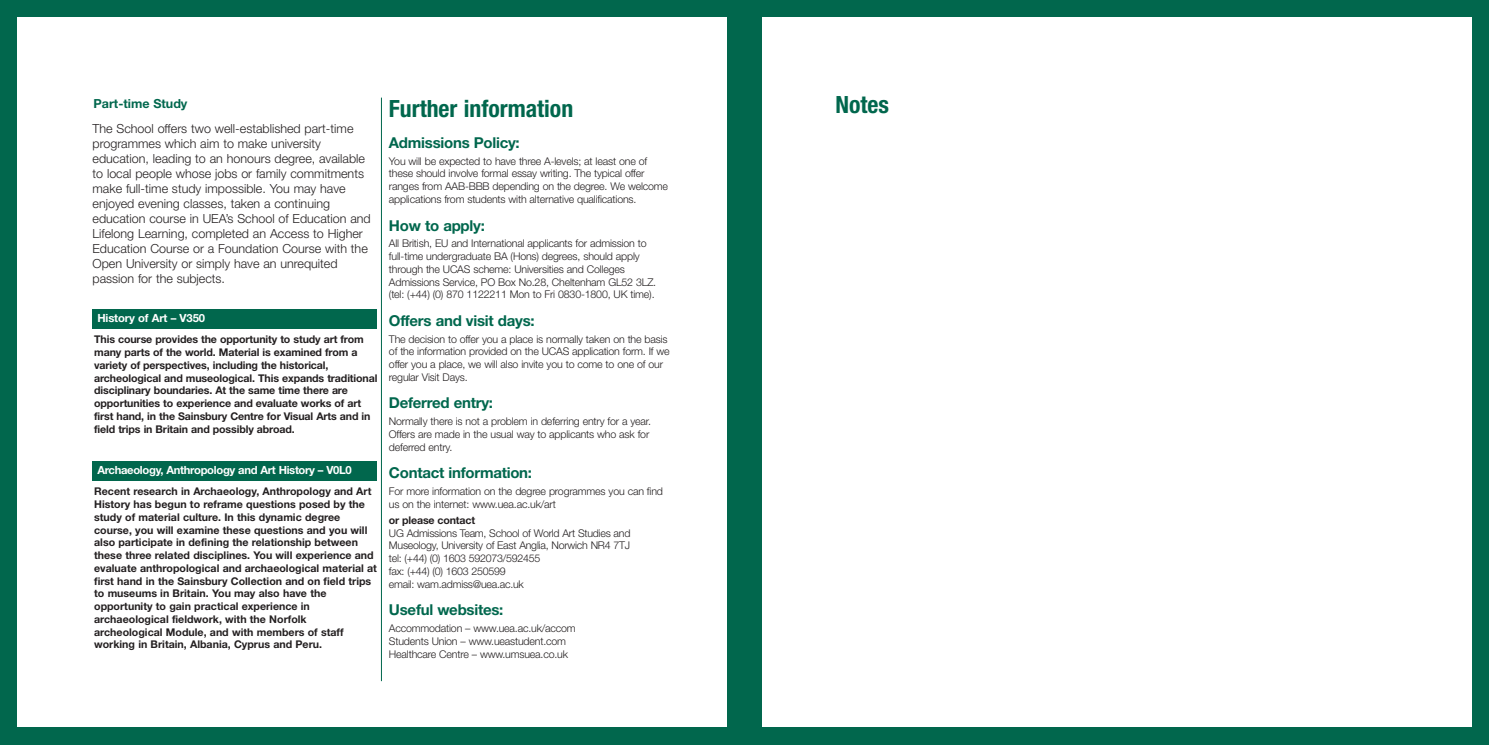
<style>
.page{position:relative;width:1489px;height:745px;background:#fff}
.page>*{position:absolute;margin:0;border:0;box-sizing:border-box;transform-origin:0 0}
.t1{font:700 condensed 23.75px "Helvetica Neue";color:#01674d}
.t2{font:700 15px "Helvetica Neue";letter-spacing:-.015em;color:#01674d}
.t3{font:300 12.5px/15px "Helvetica Neue";color:#231f20}
.t4{font:700 12.5px "Helvetica Neue";color:#01674d}
.t5{font:700 11.25px "Helvetica Neue";letter-spacing:-.03em;color:#fff}
.t6{font:700 11.25px "Helvetica Neue";letter-spacing:-.01em;color:#fff}
.t7{font:300 10.62px/12.8px "Helvetica Neue";letter-spacing:-.015em;color:#231f20}
.t8{font:700 10.62px/12.8px "Helvetica Neue";color:#231f20}
</style>
<div class="page">
<div style="left:0;top:0;width:1488px;height:744px;background:#01674d"></div>
<div style="left:18px;top:18px;width:708px;height:708px;background:#fff"></div>
<div style="left:762px;top:18px;width:708px;height:708px;background:#fff"></div>
<hr style="left:381px;top:98px;width:1px;height:582px;background:#01674d">
<div style="left:92px;top:308px;width:284px;height:20px;background:#01674d"></div>
<div style="left:92px;top:460px;width:284px;height:20px;background:#01674d"></div>
<p class="t4" style="left:94px;top:99px;width:95px">Part-time Study</p>
<p class="t3" style="left:92px;top:122px;width:280px">The School offers two well-established part-time programmes which aim to make university education, leading to an honours degree, available to local people whose jobs or family commitments make full-time study impossible. You may have enjoyed evening classes, taken a continuing education course in UEA’s School of Education and Lifelong Learning, completed an Access to Higher Education Course or a Foundation Course with the Open University or simply have an unrequited passion for the subjects.</p>
<p class="t6" style="left:97px;top:314px;width:109px">History of Art – V350</p>
<p class="t8" style="left:94px;top:334px;width:285px">This course provides the opportunity to study art from many parts of the world. Material is examined from a variety of perspectives, including the historical, archeological and museological. This expands traditional disciplinary boundaries. At the same time there are opportunities to experience and evaluate works of art first hand, in the Sainsbury Centre for Visual Arts and in field trips in Britain and possibly abroad.</p>
<p class="t5" style="left:97px;top:466px;width:256px">Archaeology, Anthropology and Art History – V0L0</p>
<p class="t8" style="left:94px;top:485px;width:284px">Recent research in Archaeology, Anthropology and Art History has begun to reframe questions posed by the study of material culture. In this dynamic degree course, you will examine these questions and you will also participate in defining the relationship between these three related disciplines. You will experience and evaluate anthropological and archaeological material at first hand in the Sainsbury Collection and on field trips to museums in Britain. You may also have the opportunity to gain practical experience in archaeological fieldwork, with the Norfolk archeological Module, and with members of staff working in Britain, Albania, Cyprus and Peru.</p>
<h1 class="t1" style="left:389px;top:100px;width:186px">Further information</h1>
<h1 class="t1" style="left:835px;top:96px;width:55px">Notes</h1>
<h2 class="t2" style="left:389px;top:137px;width:132px">Admissions Policy:</h2>
<p class="t7" style="left:389px;top:155px;width:281px">You will be expected to have three A-levels; at least one of these should involve formal essay writing. The typical offer ranges from AAB-BBB depending on the degree. We welcome applications from students with alternative qualifications.</p>
<h2 class="t2" style="left:389px;top:220px;width:97px">How to apply:</h2>
<p class="t7" style="left:389px;top:238px;width:269px">All British, EU and International applicants for admission to full-time undergraduate BA (Hons) degrees, should apply through the UCAS scheme: Universities and Colleges Admissions Service, PO Box No.28, Cheltenham GL52 3LZ. (tel: (+44) (0) 870 1122211 Mon to Fri 0830-1800, UK time).</p>
<h2 class="t2" style="left:389px;top:315px;width:147px">Offers and visit days:</h2>
<p class="t7" style="left:389px;top:333px;width:282px">The decision to offer you a place is normally taken on the basis of the information provided on the UCAS application form. If we offer you a place, we will also invite you to come to one of our regular Visit Days.</p>
<h2 class="t2" style="left:389px;top:397px;width:106px">Deferred entry:</h2>
<p class="t7" style="left:389px;top:415px;width:263px">Normally there is not a problem in deferring entry for a year.<br>Offers are made in the usual way to applicants who ask for deferred entry.</p>
<h2 class="t2" style="left:389px;top:467px;width:145px">Contact information:</h2>
<p class="t7" style="left:389px;top:485px;width:275px">For more information on the degree programmes you can find us on the internet: www.uea.ac.uk/art</p>
<p class="t8" style="left:389px;top:514px;width:88px">or please contact</p>
<p class="t7" style="left:389px;top:527px;width:243px">UG Admissions Team, School of World Art Studies and Museology, University of East Anglia, Norwich NR4 7TJ tel: (+44) (0) 1603 592073/592455<br>fax: (+44) (0) 1603 250599<br>email: wam.admiss@uea.ac.uk</p>
<h2 class="t2" style="left:389px;top:604px;width:116px">Useful websites:</h2>
<p class="t7" style="left:389px;top:622px;width:188px">Accommodation – www.uea.ac.uk/accom<br>Students Union – www.ueastudent.com<br>Healthcare Centre – www.umsuea.co.uk</p>
</div>
